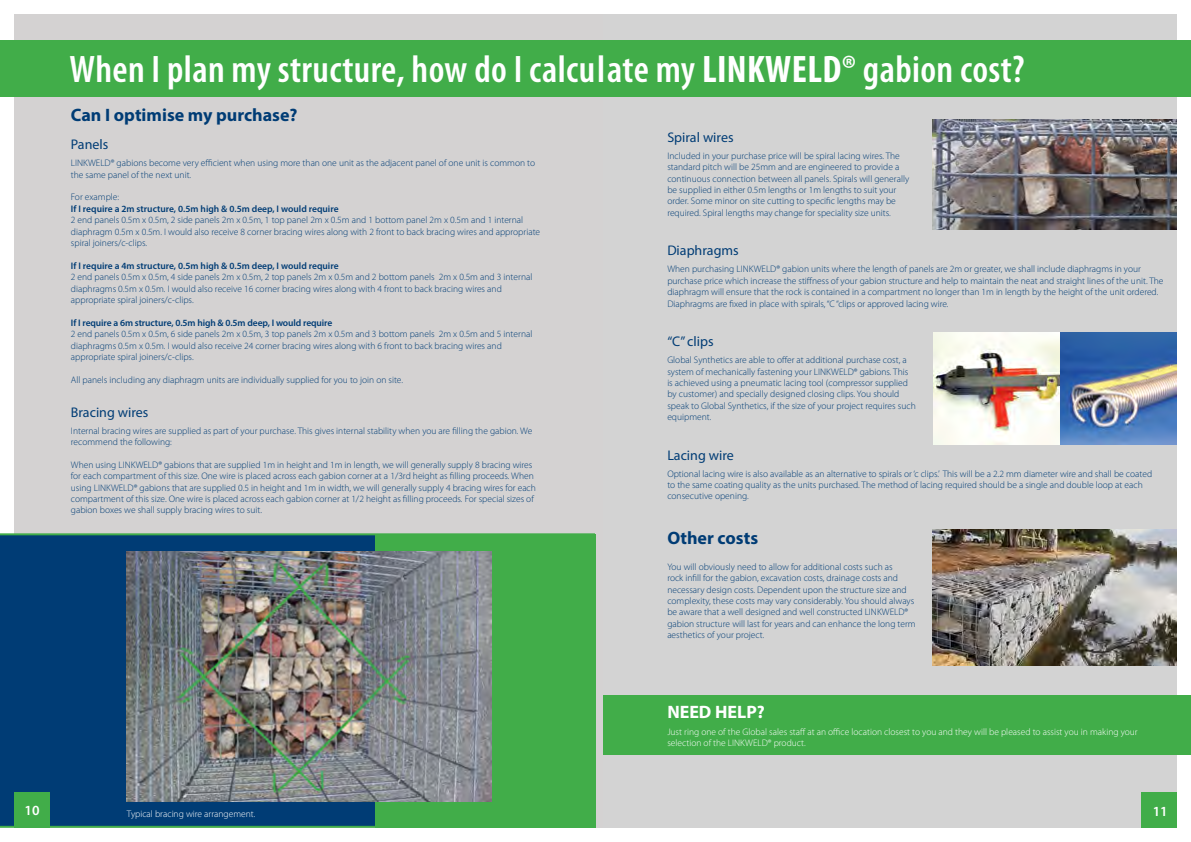
<style>
.page{position:relative;width:1191px;height:842px;background:#fff}
.page>*{position:absolute;margin:0;border:0;box-sizing:border-box;transform-origin:0 0}
.t1{font:600 condensed 38.5px "Myriad Pro";letter-spacing:.01em;color:#fff}
.t2{font:700 18px "Myriad Pro";color:#003c75}
.t3{font:700 18px "Myriad Pro";color:#fff}
.t4{font:14px "Myriad Pro";color:#003c75}
.t5{font:600 14px "Myriad Pro";color:#fff}
.t6{font:300 9.5px/11.4px "Myriad Pro";color:#003c75}
.t7{font:300 9.5px/11.4px "Myriad Pro";color:#fff}
.t8{font:600 9.5px "Myriad Pro";color:#003c75}
.s1{font-weight:700}
</style>
<div class="page">
<div style="left:595px;top:14px;width:581px;height:814px;background:#d3d3d3"></div>
<img style="left:933px;top:120px;width:243px;height:110px">
<div style="left:595px;top:695px;width:596px;height:60px;background:#41ad49"></div>
<div style="left:14px;top:14px;width:588px;height:814px;background:#d4d2d2"></div>
<div style="left:0;top:533px;width:595px;height:295px;background:#003c75"></div>
<div style="left:0;top:40px;width:1191px;height:56px;background:#41ad49"></div>
<div style="left:375px;top:534px;width:220px;height:294px;background:#41ad49"></div>
<img style="left:127px;top:552px;width:364px;height:250px">
<img style="left:932px;top:529px;width:244px;height:136px">
<img style="left:933px;top:332px;width:127px;height:113px">
<img style="left:1060px;top:332px;width:116px;height:113px">
<div style="left:14px;top:792px;width:35px;height:36px;background:#41ad49"></div>
<div style="left:1141px;top:792px;width:35px;height:36px;background:#41ad49"></div>
<h1 class="t1" style="left:69px;top:46px;width:956px">When I plan my structure, how do I calculate my <span class="s1">LINKWELD</span>® gabion cost?</h1>
<h2 class="t2" style="left:71px;top:103px;width:228px">Can I optimise my purchase?</h2>
<h3 class="t4" style="left:71px;top:136px;width:39px">Panels</h3>
<p class="t6" style="left:71px;top:157px;width:466px">LINKWELD® gabions become very efficient when using more than one unit as the adjacent panel of one unit is common to the same panel of the next unit.</p>
<p class="t6" style="left:71px;top:191px;width:50px">For example:</p>
<p class="t8" style="left:71px;top:203px;width:269px">If I require a 2m structure, 0.5m high &amp; 0.5m deep, I would require</p>
<p class="t6" style="left:71px;top:214px;width:471px">2 end panels 0.5m x 0.5m, 2 side panels 2m x 0.5m, 1 top panel 2m x 0.5m and 1 bottom panel 2m x 0.5m and 1 internal diaphragm 0.5m x 0.5m. I would also receive 8 corner bracing wires along with 2 front to back bracing wires and appropriate spiral joiners/c-clips.</p>
<p class="t8" style="left:71px;top:260px;width:269px">If I require a 4m structure, 0.5m high &amp; 0.5m deep, I would require</p>
<p class="t6" style="left:71px;top:271px;width:463px">2 end panels 0.5m x 0.5m, 4 side panels 2m x 0.5m, 2 top panels 2m x 0.5m and 2 bottom panels 2m x 0.5m and 3 internal diaphragms 0.5m x 0.5m. I would also receive 16 corner bracing wires along with 4 front to back bracing wires and appropriate spiral joiners/c-clips.</p>
<p class="t8" style="left:71px;top:316px;width:263px">If I require a 6m structure, 0.5m high &amp; 0.5m deep, I would require</p>
<p class="t6" style="left:71px;top:328px;width:463px">2 end panels 0.5m x 0.5m, 6 side panels 2m x 0.5m, 3 top panels 2m x 0.5m and 3 bottom panels 2m x 0.5m and 5 internal diaphragms 0.5m x 0.5m. I would also receive 24 corner bracing wires along with 6 front to back bracing wires and appropriate spiral joiners/c-clips.</p>
<p class="t6" style="left:71px;top:374px;width:334px">All panels including any diaphragm units are individually supplied for you to join on site.</p>
<h3 class="t4" style="left:71px;top:403px;width:79px">Bracing wires</h3>
<p class="t6" style="left:71px;top:425px;width:463px">Internal bracing wires are supplied as part of your purchase. This gives internal stability when you are filling the gabion. We recommend the following:</p>
<p class="t6" style="left:71px;top:459px;width:466px">When using LINKWELD® gabions that are supplied 1m in height and 1m in length, we will generally supply 8 bracing wires for each compartment of this size. One wire is placed across each gabion corner at a 1/3rd height as filling proceeds. When using LINKWELD® gabions that are supplied 0.5 in height and 1m in width, we will generally supply 4 bracing wires for each compartment of this size. One wire is placed across each gabion corner at 1/2 height as filling proceeds. For special sizes of gabion boxes we shall supply bracing wires to suit.</p>
<h3 class="t4" style="left:667px;top:128px;width:68px">Spiral wires</h3>
<p class="t6" style="left:667px;top:150px;width:243px">Included in your purchase price will be spiral lacing wires. The standard pitch will be 25mm and are engineered to provide a continuous connection between all panels. Spirals will generally be supplied in either 0.5m lengths or 1m lengths to suit your order. Some minor on site cutting to specific lengths may be required. Spiral lengths may change for speciality size units.</p>
<h3 class="t4" style="left:667px;top:242px;width:73px">Diaphragms</h3>
<p class="t6" style="left:667px;top:263px;width:497px">When purchasing LINKWELD® gabion units where the length of panels are 2m or greater, we shall include diaphragms in your purchase price which increase the stiffness of your gabion structure and help to maintain the neat and straight lines of the unit. The diaphragm will ensure that the rock is contained in a compartment no longer than 1m in length by the height of the unit ordered.<br>Diaphragms are fixed in place with spirals, “C “clips or approved lacing wire.</p>
<h3 class="t4" style="left:667px;top:333px;width:48px">“C” clips</h3>
<p class="t6" style="left:667px;top:354px;width:250px">Global Synthetics are able to offer at additional purchase cost, a system of mechanically fastening your LINKWELD® gabions. This is achieved using a pneumatic lacing tool (compressor supplied by customer) and specially designed closing clips. You should speak to Global Synthetics, if the size of your project requires such equipment.</p>
<h3 class="t4" style="left:667px;top:446px;width:68px">Lacing wire</h3>
<p class="t6" style="left:667px;top:468px;width:486px">Optional lacing wire is also available as an alternative to spirals or ‘c clips.’ This will be a 2.2 mm diameter wire and shall be coated to the same coating quality as the units purchased. The method of lacing required should be a single and double loop at each consecutive opening.</p>
<h2 class="t2" style="left:667px;top:526px;width:92px">Other costs</h2>
<p class="t6" style="left:667px;top:561px;width:250px">You will obviously need to allow for additional costs such as<br>rock infill for the gabion, excavation costs, drainage costs and necessary design costs. Dependent upon the structure size and complexity, these costs may vary considerably. You should always be aware that a well designed and well constructed LINKWELD® gabion structure will last for years and can enhance the long term aesthetics of your project.</p>
<h2 class="t3" style="left:667px;top:700px;width:99px">NEED HELP?</h2>
<p class="t7" style="left:667px;top:726px;width:472px">Just ring one of the Global sales staff at an office location closest to you and they will be pleased to assist you in making your selection of the LINKWELD® product.</p>
<h3 class="t5" style="left:25px;top:802px;width:17px">10</h3>
<h3 class="t5" style="left:1152px;top:802px;width:17px">11</h3>
<p class="t7" style="left:127px;top:807px;width:130px">Typical bracing wire arrangement.</p>
</div>
